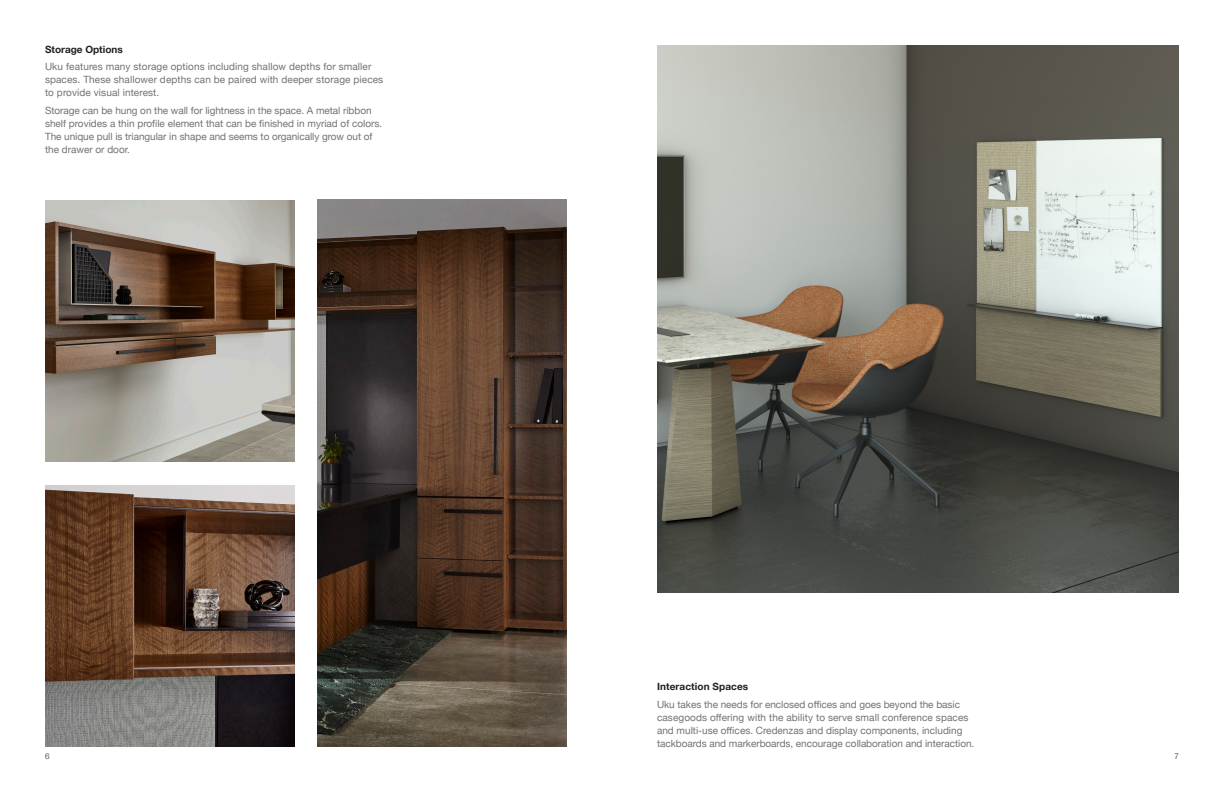
<style>
.page{position:relative;width:1224px;height:792px;background:#fff}
.page>*{position:absolute;margin:0;border:0;box-sizing:border-box;transform-origin:0 0}
.Paragraph_Style_1{font:10px/13px "Helvetica Neue";color:#717275}
.Paragraph_Style_1-2{font:700 10px "Helvetica Neue";letter-spacing:.01em;color:#231f20}
.t1{font:300 8px "Helvetica Neue";color:#231f20}
</style>
<div class="page">
<img style="left:657px;top:45px;width:522px;height:547px">
<img style="left:45px;top:485px;width:250px;height:262px">
<img style="left:45px;top:200px;width:250px;height:262px">
<img style="left:317px;top:200px;width:250px;height:547px">
<p class="Paragraph_Style_1-2" style="left:45px;top:41px;width:79px">Storage Options</p>
<p class="Paragraph_Style_1" style="left:45px;top:61px;width:340px">Uku features many storage options including shallow depths for smaller spaces. These shallower depths can be paired with deeper storage pieces to provide visual interest.</p>
<p class="Paragraph_Style_1" style="left:45px;top:104px;width:339px">Storage can be hung on the wall for lightness in the space. A metal ribbon shelf provides a thin profile element that can be finished in myriad of colors.<br>The unique pull is triangular in shape and seems to organically grow out of the drawer or door.</p>
<p class="Paragraph_Style_1-2" style="left:657px;top:679px;width:93px">Interaction Spaces</p>
<p class="Paragraph_Style_1" style="left:657px;top:698px;width:319px">Uku takes the needs for enclosed offices and goes beyond the basic casegoods offering with the ability to serve small conference spaces and multi-use offices. Credenzas and display components, including tackboards and markerboards, encourage collaboration and interaction.</p>
<p class="t1" style="left:45px;top:749px;width:6px">6</p>
<p class="t1" style="left:1175px;top:749px;width:6px">7</p>
</div>
